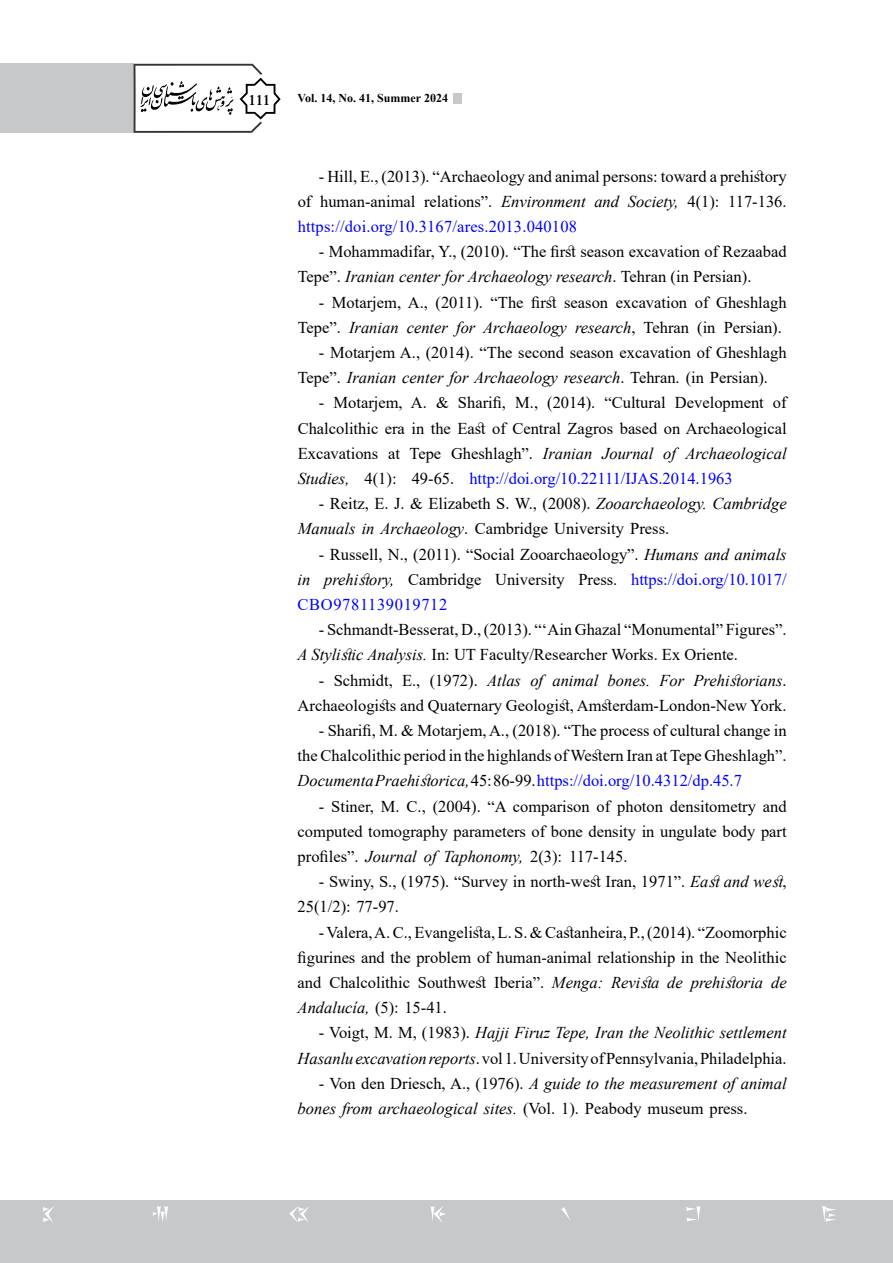
<style>
.page{position:relative;width:893px;height:1263px;background:#fff}
.page>*{position:absolute;margin:0;border:0;box-sizing:border-box;transform-origin:0 0}
.t1{font:16.5px/25.2px "Times New Roman";color:#000}
.t2{font:italic 16.5px/25.2px "Times New Roman";color:#000;text-align:right}
.t3{font:16.5px "Times New Roman";letter-spacing:.01em;color:#00f}
.t4{font:16.5px "Times New Roman";letter-spacing:.035em;color:#00f}
.t5{font:700 15.75px "w Mitra";color:#000}
.t6{font:700 12px "Times New Roman";color:#000}
.s1{font-style:normal}
.s2{font-style:italic}
.s3{color:#00f}
</style>
<div class="page">
<div style="left:453px;top:93px;width:9px;height:10px;background:#c7c8ca"></div>
<div style="left:0;top:64px;width:134px;height:69px;background:#c7c8ca"></div>
<svg style="left:134px;top:64px;width:147px;height:69px"></svg>
<div style="left:0;top:1200px;width:893px;height:63px;background:#c7c8ca"></div>
<svg style="left:43px;top:1206px;width:793px;height:17px"></svg>
<p class="t5" style="left:249px;top:90px;width:23px">111</p>
<p class="t6" style="left:298px;top:90px;width:152px">Vol. 14, No. 41, Summer 2024</p>
<p class="t1" style="left:319px;top:163px;width:469px;text-align:right">- Hill E, ., (2013 “.) Archaeology and animal persons: toward a prehistory<br>117-136.</p>
<p class="t2" style="left:628px;top:188px;width:93px">Society <span class="s1">: (1)4</span>,</p>
<p class="t1" style="left:320px;top:188px;width:97px">human-animal</p>
<p class="t1" style="left:424px;top:188px;width:70px">relations .”</p>
<p class="t2" style="left:594px;top:188px;width:26px">and</p>
<p class="t1" style="left:298px;top:188px;width:15px">of</p>
<p class="t3" style="left:298px;top:215px;width:281px">https://doi.org/10.3167/ares.2013.040108</p>
<p class="t1" style="left:319px;top:238px;width:469px">- Mohammadifar Y, ., (2010 “. ) The first season excavation of Rezaabad</p>
<p class="t2" style="left:298px;top:264px;width:455px"><span class="s1">Tepe .”</span> Iranian center for Archaeology research<span class="s1">. Tehran (in Persian .(</span></p>
<p class="t1" style="left:716px;top:289px;width:72px">Gheshlagh</p>
<p class="t2" style="left:501px;top:188px;width:86px">Environment</p>
<p class="t1" style="left:332px;top:289px;width:98px">Motarjem A, .,</p>
<p class="t1" style="left:436px;top:289px;width:49px">(2011 .)</p>
<p class="t1" style="left:491px;top:289px;width:34px">“The</p>
<p class="t1" style="left:531px;top:289px;width:27px">first</p>
<p class="t1" style="left:616px;top:289px;width:73px">excavation</p>
<p class="t1" style="left:695px;top:289px;width:15px">of</p>
<p class="t1" style="left:564px;top:289px;width:45px">season</p>
<p class="t1" style="left:319px;top:289px;width:7px">-</p>
<p class="t2" style="left:456px;top:314px;width:21px">for</p>
<p class="t2" style="left:483px;top:314px;width:85px">Archaeology</p>
<p class="t2" style="left:575px;top:314px;width:62px">research<span class="s1">,</span></p>
<p class="t1" style="left:643px;top:314px;width:47px">Tehran</p>
<p class="t1" style="left:697px;top:314px;width:20px">(in</p>
<p class="t1" style="left:724px;top:314px;width:60px">Persian .(</p>
<p class="t1" style="left:298px;top:314px;width:45px">Tepe .”</p>
<p class="t1" style="left:319px;top:339px;width:469px">- Motarjem A., (2014 “. ) The second season excavation of Gheshlagh</p>
<p class="t2" style="left:298px;top:365px;width:472px"><span class="s1">Tepe .”</span> Iranian center for Archaeology research<span class="s1">. Tehran. (in Persian .(</span></p>
<p class="t1" style="left:773px;top:390px;width:15px">of</p>
<p class="t2" style="left:349px;top:314px;width:51px">Iranian</p>
<p class="t2" style="left:407px;top:314px;width:43px">center</p>
<p class="t1" style="left:333px;top:390px;width:95px">Motarjem A, .</p>
<p class="t1" style="left:458px;top:390px;width:82px">Sharifi M, .,</p>
<p class="t1" style="left:547px;top:390px;width:50px">(2014 .)</p>
<p class="t1" style="left:604px;top:390px;width:63px">“Cultural</p>
<p class="t1" style="left:675px;top:390px;width:90px">Development</p>
<p class="t1" style="left:436px;top:390px;width:14px">&amp;</p>
<p class="t1" style="left:298px;top:390px;width:490px;text-indent:21px">-<br>Chalcolithic era in the East of Central Zagros based on Archaeological</p>
<p class="t2" style="left:686px;top:440px;width:103px">Archaeological</p>
<p class="t1" style="left:298px;top:440px;width:82px">Excavations</p>
<p class="t1" style="left:451px;top:440px;width:84px">Gheshlagh .”</p>
<p class="t2" style="left:602px;top:440px;width:53px">Journal</p>
<p class="t2" style="left:663px;top:440px;width:14px">of</p>
<p class="t1" style="left:409px;top:440px;width:33px">Tepe</p>
<p class="t2" style="left:543px;top:440px;width:51px">Iranian</p>
<p class="t1" style="left:388px;top:440px;width:13px">at</p>
<p class="t1" style="left:365px;top:465px;width:34px">: )1(4</p>
<p class="t3" style="left:469px;top:467px;width:265px">http://doi.org/10.22111/IJAS.2014.1963</p>
<p class="t2" style="left:298px;top:465px;width:53px">Studies,</p>
<p class="t1" style="left:298px;top:490px;width:490px;text-indent:21px">- Reitz E, .J. &amp; Elizabeth W.S ., (2008 .) <span class="s2">Zooarchaeology. Cambridge<br>Manuals in Archaeology</span>. Cambridge University Press.</p>
<p class="t1" style="left:319px;top:541px;width:469px;text-align:right">- Russell N, ., (2011 “. ) Social Zooarchaeology .” <span class="s2">Humans and animals </span><span class="s3">https://doi.org/10.1017/</span></p>
<p class="t1" style="left:412px;top:465px;width:44px">49-65.</p>
<p class="t2" style="left:324px;top:566px;width:72px">prehistory,</p>
<p class="t1" style="left:408px;top:566px;width:75px">Cambridge</p>
<p class="t1" style="left:495px;top:566px;width:71px">University</p>
<p class="t1" style="left:578px;top:566px;width:40px">Press.</p>
<p class="t2" style="left:298px;top:566px;width:14px">in</p>
<p class="t4" style="left:298px;top:593px;width:151px">CBO9781139019712</p>
<p class="t1" style="left:319px;top:616px;width:469px">- Schmandt-Besserat D, ., (2013 .) “‘Ain Ghazal “Monumental” Figures .“</p>
<p class="t1" style="left:298px;top:642px;width:442px"><span class="s2">A Stylistic Analysis</span> In<span class="s2">.</span> : UT Faculty/Researcher Works. Ex Oriente.</p>
<p class="t2" style="left:693px;top:667px;width:95px">Prehistorians<span class="s1">.</span></p>
<p class="t2" style="left:487px;top:667px;width:35px">Atlas</p>
<p class="t2" style="left:530px;top:667px;width:14px">of</p>
<p class="t2" style="left:552px;top:667px;width:47px">animal</p>
<p class="t2" style="left:608px;top:667px;width:44px">bones.</p>
<p class="t1" style="left:334px;top:667px;width:88px">Schmidt E, .,</p>
<p class="t1" style="left:430px;top:667px;width:50px">(1972 .)</p>
<p class="t2" style="left:659px;top:667px;width:26px">For</p>
<p class="t1" style="left:298px;top:667px;width:490px;text-indent:21px">-<br>Archaeologists and Quaternary Geologist, Amsterdam-London-New York.</p>
<p class="t1" style="left:298px;top:717px;width:490px;text-align:justify;text-indent:21px">- Sharifi M, . &amp; Motarjem A, ., (2018 “. ) The process of cultural change in the Chalcolithic period in the highlands ofWestern Iran atTepe Gheshlagh .“ <span class="s2">DocumentaPraehistorica,</span>45:86-99.<span class="s3">https://doi.org/10.4312/dp.45.7</span></p>
<p class="t1" style="left:298px;top:793px;width:490px;text-align:justify;text-indent:21px">- Stiner M, C. ., (2004 .) “A comparison of photon densitometry and computed tomography parameters of bone density in ungulate body part profiles .” <span class="s2">Journal of Taphonomy</span> : (3)2<span class="s2">,</span> 117-145.</p>
<p class="t1" style="left:298px;top:868px;width:490px;text-indent:21px">- Swiny S, ., (1975 “. ) Survey in north-west Iran, 1971 .” <span class="s2">East and west</span>,<br>25)1/2 :( 77-97.</p>
<p class="t1" style="left:298px;top:919px;width:490px;text-align:right">-Valera A, C. .,Evangelista L, .S. &amp;Castanheira P, .,(2014 “.) Zoomorphic figurines and the problem of human-animal relationship in the Neolithic</p>
<p class="t2" style="left:771px;top:969px;width:17px">de</p>
<p class="t1" style="left:298px;top:969px;width:151px">and<br><span class="s2">Andalucía</span> : (5)<span class="s2">,</span> 15-41.</p>
<p class="t2" style="left:298px;top:1020px;width:491px"><span class="s1">- Voigt M, M. (, 1983 .)</span> Hajji Firuz Tepe, Iran the Neolithic settlement<br>Hasanluexcavationreports<span class="s1">.vol1.UniversityofPennsylvania,Philadelphia.</span></p>
<p class="t2" style="left:298px;top:1070px;width:491px;text-align:left;text-indent:21px"><span class="s1">- Von den Driesch A, ., (1976</span> A<span class="s1">.)</span> guide to the measurement of animal bones from archaeological sites. <span class="s1">(Vol .)1. Peabody museum press.</span></p>
<p class="t1" style="left:329px;top:969px;width:82px">Chalcolithic</p>
<p class="t1" style="left:418px;top:969px;width:70px">Southwest</p>
<p class="t1" style="left:494px;top:969px;width:51px">Iberia .”</p>
<p class="t2" style="left:611px;top:969px;width:50px">Revista</p>
<p class="t2" style="left:667px;top:969px;width:17px">de</p>
<p class="t2" style="left:691px;top:969px;width:74px">prehistoria</p>
<p class="t2" style="left:552px;top:969px;width:53px">Menga:</p>
</div>
